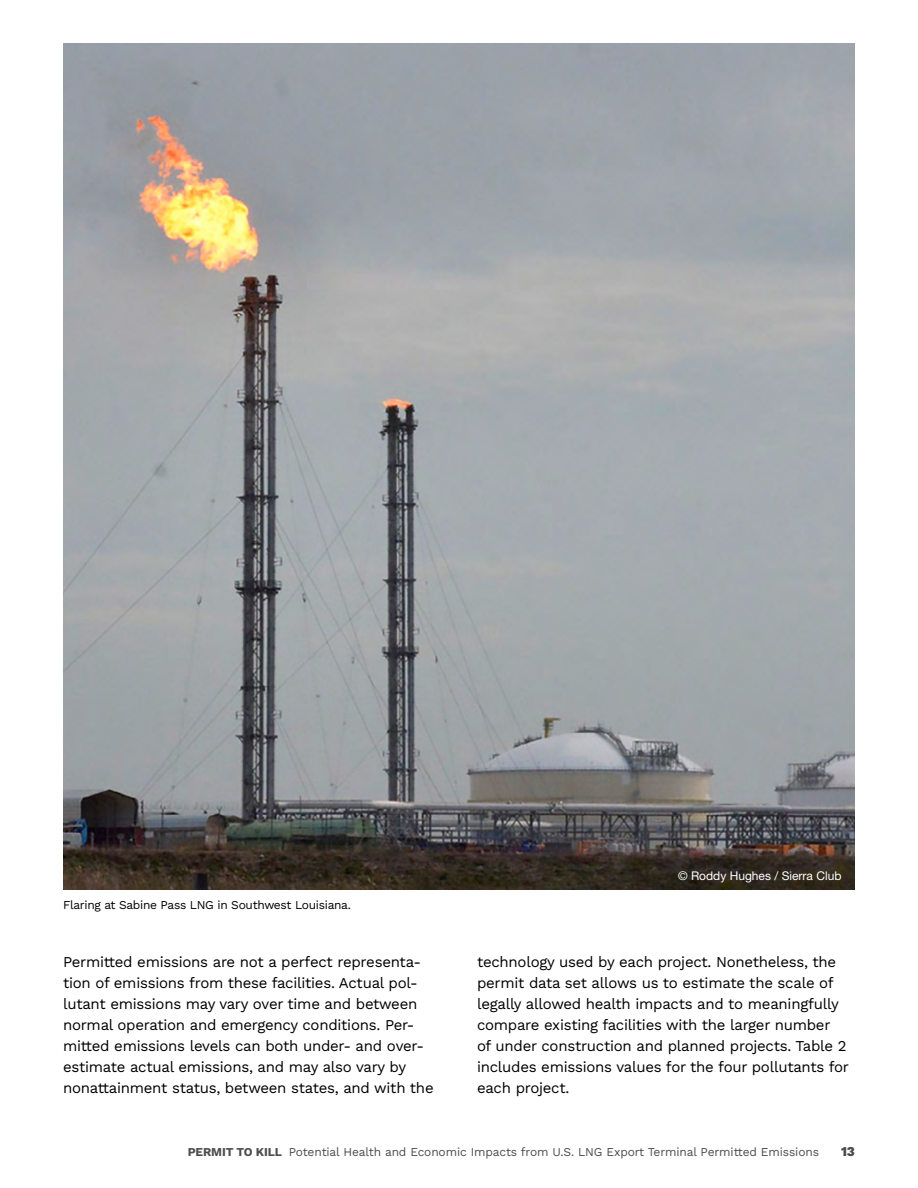
<style>
.page{position:relative;width:918px;height:1188px;background:#fff}
.page>*{position:absolute;margin:0;border:0;box-sizing:border-box;transform-origin:0 0}
.Body{font:15px/21px "Work Sans";letter-spacing:-.015em;color:#000}
.t1{font:800 13.5px "Work Sans";color:#4d4d4f}
.t2{font:12px "Work Sans";letter-spacing:-.01em;color:#4d4d4f}
.Photo_caption_Black{font:12px "Work Sans";letter-spacing:-.025em;color:#000}
.Credit{font:12px "Helvetica Neue LT Std";color:#fff}
.s1{font-weight:700}
</style>
<div class="page">
<img style="left:63px;top:44px;width:792px;height:846px">
<p class="Photo_caption_Black" style="left:63px;top:896px;width:289px">Flaring at Sabine Pass LNG in Southwest Louisiana.</p>
<p class="Credit" style="left:678px;top:869px;width:165px">© Roddy Hughes / Sierra Club</p>
<p class="Body" style="left:63px;top:951px;width:372px">Permitted emissions are not a perfect representa&shy;tion of emissions from these facilities. Actual pol&shy;lutant emissions may vary over time and between normal operation and emergency conditions. Per&shy;mitted emissions levels can both under- and over&shy;estimate actual emissions, and may also vary by nonattainment status, between states, and with the</p>
<p class="Body" style="left:477px;top:951px;width:374px">technology used by each project. Nonetheless, the permit data set allows us to estimate the scale of legally allowed health impacts and to meaningfully compare existing facilities with the larger number<br>of under construction and planned projects. Table 2 includes emissions values for the four pollutants for each project.</p>
<p class="t2" style="left:188px;top:1142px;width:633px"><span class="s1">PERMIT TO KILL</span> Potential Health and Economic Impacts from U.S. LNG Export Terminal Permitted Emissions</p>
<p class="t1" style="left:841px;top:1141px;width:15px">13</p>
</div>
